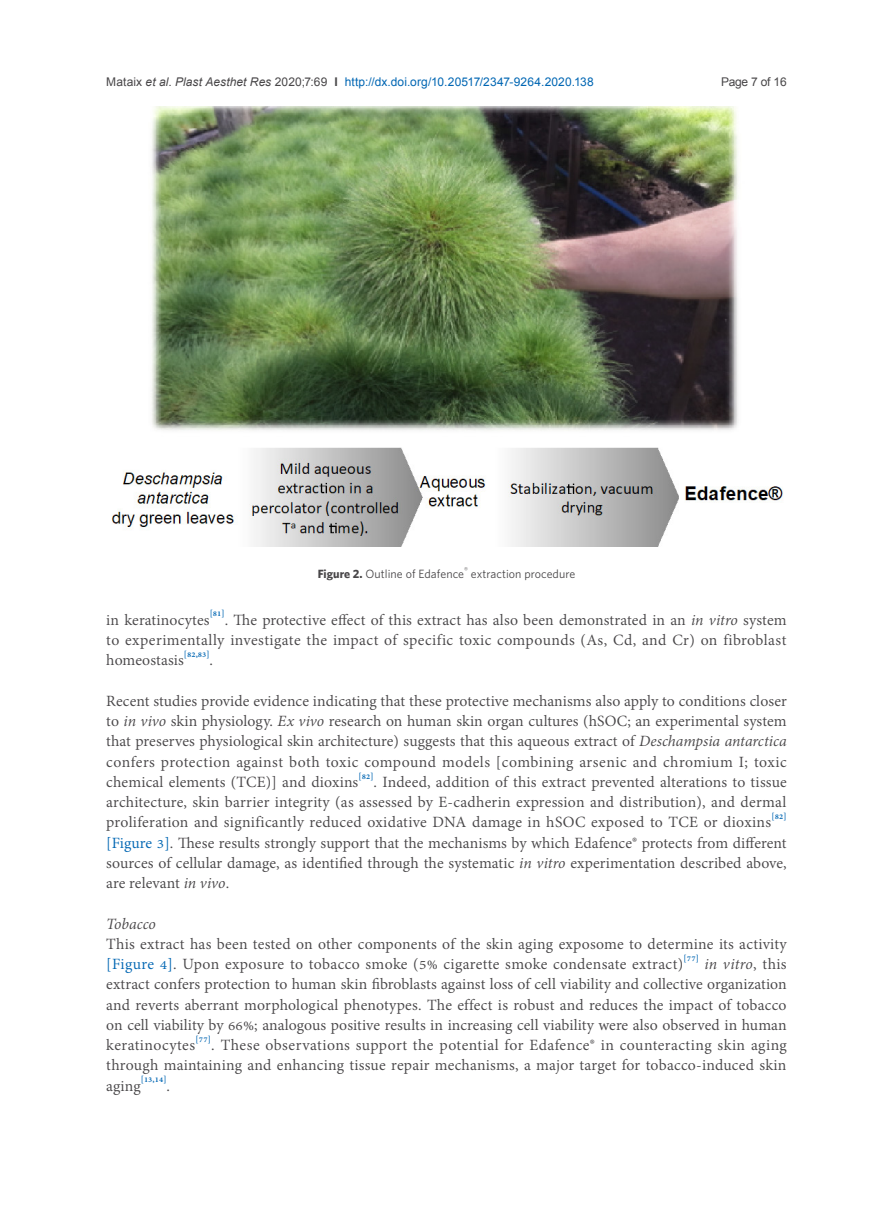
<style>
.page{position:relative;width:893px;height:1212px;background:#fff}
.page>*{position:absolute;margin:0;border:0;box-sizing:border-box;transform-origin:0 0}
.正文{font:19.2px/20.2px "Adobe Thai";letter-spacing:.01em;color:#484648;text-align:justify}
.正文-2{font:italic 19.2px "Adobe Thai";color:#484648}
.t1{font:12px "Arial";letter-spacing:.01em;color:#0166b3}
.正文-3{font:12px "Whitney";letter-spacing:.005em;color:#484648}
.t2{font:12px "Arial";letter-spacing:-.025em;color:#484648}
.正文-4{font:700 10.95px "Adobe Thai";color:#0166b3}
.正文-5{font:7.05px "Whitney";color:#484648}
.s1{color:#484648}
.s2{font-style:italic;color:#484648}
.s3{font-weight:700;color:#484648}
.s4{font-weight:700}
.s5{font-style:italic}
.s6{color:#0166b3}
.s7{font-weight:400;font-size:19.2px;color:#484648}
</style>
<div class="page">
<img style="left:111px;top:106px;width:672px;height:441px">
<p class="t1" style="left:106px;top:73px;width:489px"><span class="s1">Mataix</span> <span class="s2">et al</span><span class="s1">.</span> <span class="s2">Plast Aesthet Res</span> <span class="s1">2020;7:69</span> <span class="s3">I</span> http://dx.doi.org/10.20517/2347-9264.2020.138</p>
<p class="t2" style="left:721px;top:73px;width:67px">Page 7 of 16</p>
<p class="正文-5" style="left:464px;top:566px;width:5px">®</p>
<p class="正文-3" style="left:318px;top:567px;width:148px"><span class="s4">Figure 2.</span> Outline of Edafence</p>
<p class="正文-3" style="left:471px;top:567px;width:106px">extraction procedure</p>
<p class="正文" style="left:106px;top:608px;width:682px">in keratinocytes<sup>[81]</sup>. The protective effect of this extract has also been demonstrated in an <span class="s5">in vitro</span> system to experimentally investigate the impact of specific toxic compounds (As, Cd, and Cr) on fibroblast homeostasis<sup>[82,83]</sup>.</p>
<p class="正文" style="left:106px;top:689px;width:682px">Recent studies provide evidence indicating that these protective mechanisms also apply to conditions closer to <span class="s5">in vivo</span> skin physiology. <span class="s5">Ex vivo</span> research on human skin organ cultures (hSOC; an experimental system that preserves physiological skin architecture) suggests that this aqueous extract of <span class="s5">Deschampsia antarctica </span>confers protection against both toxic compound models [combining arsenic and chromium I; toxic chemical elements (TCE)] and dioxins<sup>[82]</sup>. Indeed, addition of this extract prevented alterations to tissue architecture, skin barrier integrity (as assessed by E-cadherin expression and distribution), and dermal proliferation and significantly reduced oxidative DNA damage in hSOC exposed to TCE or dioxins<sup>[82] </sup><span class="s6">[Figure 3]</span>. These results strongly support that the mechanisms by which Edafence® protects from different sources of cellular damage, as identified through the systematic <span class="s5">in vitro</span> experimentation described above, are relevant <span class="s5">in vivo</span>.</p>
<p class="正文-2" style="left:106px;top:911px;width:51px">Tobacco</p>
<p class="正文" style="left:106px;top:932px;width:682px">This extract has been tested on other components of the skin aging exposome to determine its activity <span class="s6">[Figure 4]</span>. Upon exposure to tobacco smoke (5% cigarette smoke condensate extract)<sup>[77]</sup> <span class="s5">in vitro</span>, this extract confers protection to human skin fibroblasts against loss of cell viability and collective organization and reverts aberrant morphological phenotypes. The effect is robust and reduces the impact of tobacco on cell viability by 66%; analogous positive results in increasing cell viability were also observed in human keratinocytes<sup>[77]</sup>. These observations support the potential for Edafence® in counteracting skin aging through maintaining and enhancing tissue repair mechanisms, a major target for tobacco-induced skin</p>
<p class="正文-4" style="left:106px;top:1072px;width:65px"><span class="s7">aging</span>[13,14]<span class="s7">.</span></p>
</div>
